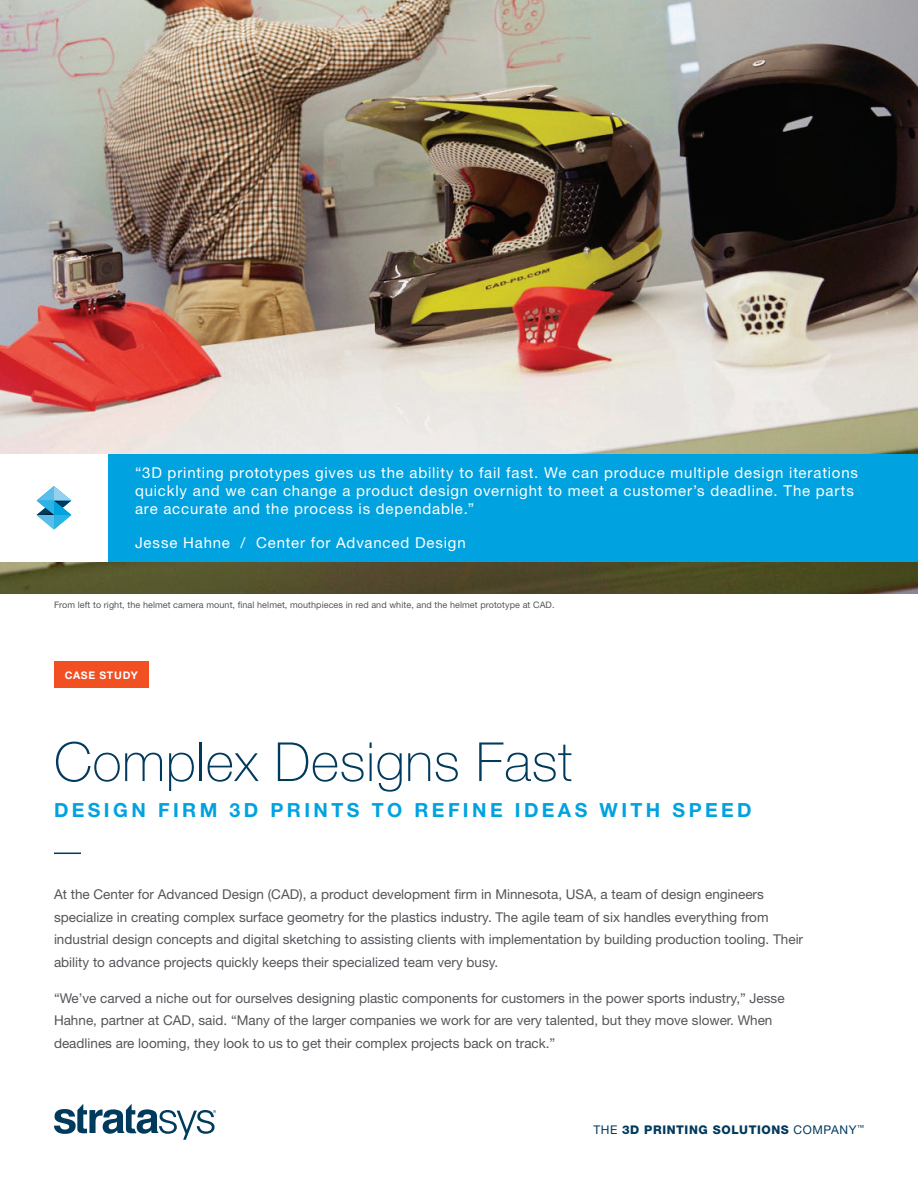
<style>
.page{position:relative;width:918px;height:1188px;background:#fff}
.page>*{position:absolute;margin:0;border:0;box-sizing:border-box;transform-origin:0 0}
.CONT_-_Headline{font:100 54px "Helvetica Neue LT Std";letter-spacing:.01em;color:#003a5d}
.CONT_-_Subhead{font:700 19.5px "Helvetica Neue LT Std";letter-spacing:.175em;color:#00a2df}
.DOC_-_Quote{font:15px/18px "Helvetica Neue LT Std";letter-spacing:.055em;color:#fff}
.DOC_-_Quote_Attribut{font:15px "Helvetica Neue LT Std";letter-spacing:.055em;color:#fff}
.CONT_-_Main_Para_Bod{font:13.5px/22.5px "Helvetica Neue LT Std";color:#54555a}
.t1{font:800 12px "Helvetica Neue LT Std";letter-spacing:.05em;color:#003a5d}
.t2{font:700 10.5px "Helvetica Neue LT Std";letter-spacing:.07em;color:#fff}
.CONT_-_Image_Caption{font:9px "Helvetica Neue LT Std";letter-spacing:.01em;color:#54555a}
.s1{font-weight:400}
</style>
<div class="page">
<svg style="left:54px;top:1104px;width:162px;height:36px"></svg>
<div style="left:54px;top:662px;width:94px;height:26px;background:#f05022"></div>
<img style="left:0;top:0;width:918px;height:594px">
<div style="left:108px;top:454px;width:810px;height:108px;background:#00a2df"></div>
<div style="left:0;top:454px;width:108px;height:108px;background:#fff"></div>
<svg style="left:37px;top:486px;width:34px;height:43px"></svg>
<svg style="left:54px;top:853px;width:27px;height:1px"></svg>
<p class="DOC_-_Quote" style="left:135px;top:463px;width:725px">“3D printing prototypes gives us the ability to fail fast. We can produce multiple design iterations quickly and we can change a product design overnight to meet a customer’s deadline. The parts are accurate and the process is dependable.”</p>
<p class="DOC_-_Quote_Attribut" style="left:135px;top:534px;width:332px">Jesse Hahne / Center for Advanced Design</p>
<p class="CONT_-_Image_Caption" style="left:54px;top:599px;width:502px">From left to right, the helmet camera mount, final helmet, mouthpieces in red and white, and the helmet prototype at CAD.</p>
<p class="t2" style="left:65px;top:669px;width:75px">CASE STUDY</p>
<p class="CONT_-_Headline" style="left:54px;top:731px;width:520px">Complex Designs Fast</p>
<p class="CONT_-_Subhead" style="left:54px;top:798px;width:699px">DESIGN FIRM 3D PRINTS TO REFINE IDEAS WITH SPEED</p>
<p class="CONT_-_Main_Para_Bod" style="left:54px;top:883px;width:751px">At the Center for Advanced Design (CAD), a product development firm in Minnesota, USA, a team of design engineers specialize in creating complex surface geometry for the plastics industry. The agile team of six handles everything from industrial design concepts and digital sketching to assisting clients with implementation by building production tooling. Their ability to advance projects quickly keeps their specialized team very busy.</p>
<p class="CONT_-_Main_Para_Bod" style="left:54px;top:986px;width:732px">“We’ve carved a niche out for ourselves designing plastic components for customers in the power sports industry,” Jesse<br>Hahne, partner at CAD, said. “Many of the larger companies we work for are very talented, but they move slower. When deadlines are looming, they look to us to get their complex projects back on track.”</p>
<p class="t1" style="left:593px;top:1123px;width:272px"><span class="s1">THE</span> 3D PRINTING SOLUTIONS <span class="s1">COMPANY</span><sup>™</sup></p>
</div>
